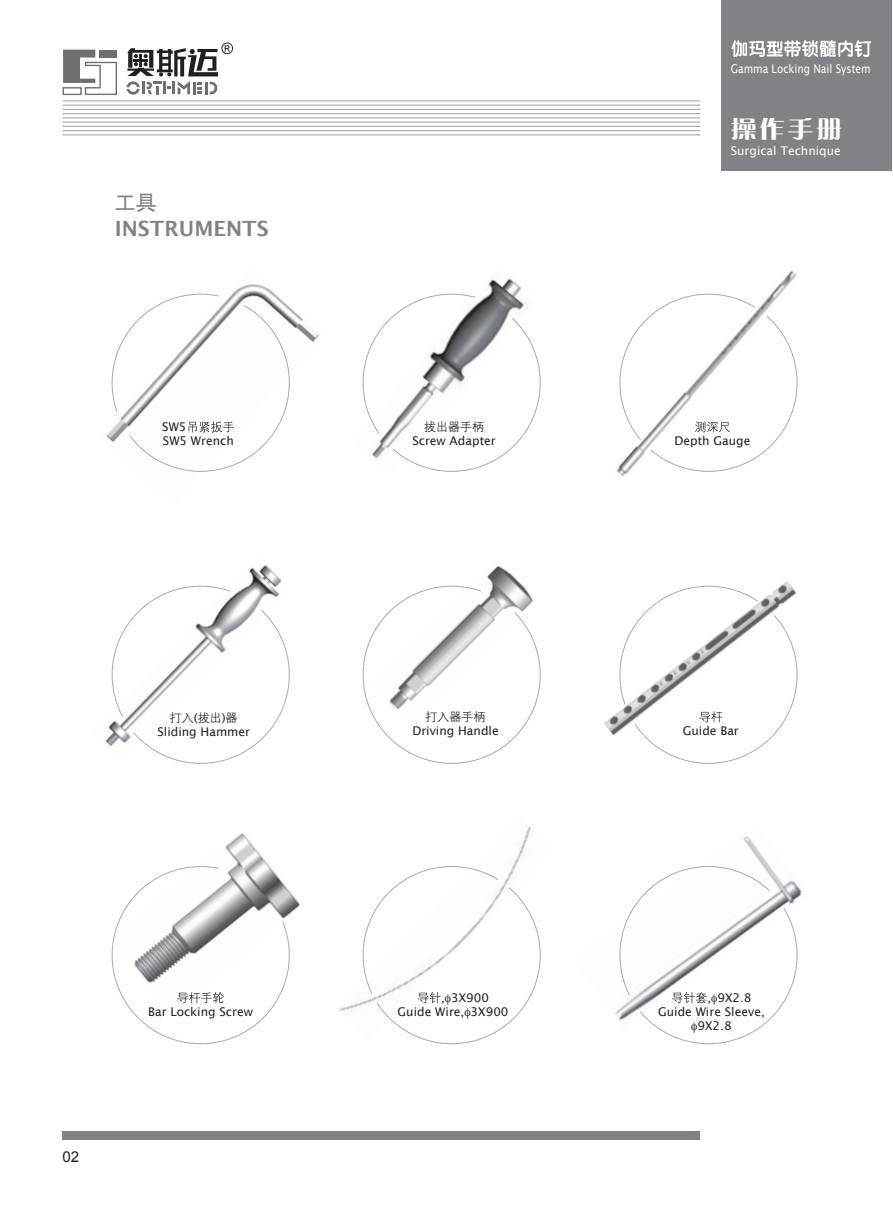
<style>
.page{position:relative;width:893px;height:1212px;background:#fff}
.page>*{position:absolute;margin:0;border:0;box-sizing:border-box;transform-origin:0 0}
.t1{font:23.25px "FZCQJW GB1 0";color:#fff;scale:1.11 1}
.t2{font:600 21px "Lucida Sans";color:#808285}
.t3{font:21px "FZHTJW GB1 0";color:#808285}
.t4{font:15px "Arial";color:#231f20}
.t5{font:12px/14.2px "Lucida Sans";color:#231f20}
.t6{font:12px "Lucida Sans";color:#fff;scale:.85 1}
.t7{font:12px "Lucida Sans";color:#fff}
.t8{font:12px "FZZDXJW GB1 0";color:#231f20}
.s1{font-family:"Lucida Sans"}
</style>
<div class="page">
<img style="left:615px;top:836px;width:187px;height:183px">
<img style="left:338px;top:826px;width:193px;height:185px">
<img style="left:225px;top:833px;width:75px;height:81px">
<img style="left:487px;top:565px;width:35px;height:20px">
<img style="left:105px;top:565px;width:177px;height:181px">
<img style="left:488px;top:277px;width:34px;height:16px">
<img style="left:106px;top:284px;width:213px;height:157px">
<div style="left:722px;top:0;width:170px;height:170px;background:#808285"></div>
<svg style="left:63px;top:50px;width:54px;height:46px"></svg>
<svg style="left:126px;top:43px;width:107px;height:52px"></svg>
<div style="left:63px;top:1131px;width:637px;height:9px;background:#808285"></div>
<hr style="left:63px;top:134px;width:637px;height:1px;background:#a7a9ac">
<hr style="left:63px;top:130px;width:637px;height:1px;background:#a7a9ac">
<hr style="left:63px;top:126px;width:637px;height:1px;background:#a7a9ac">
<hr style="left:63px;top:122px;width:637px;height:1px;background:#a7a9ac">
<hr style="left:63px;top:117px;width:637px;height:1px;background:#a7a9ac">
<hr style="left:63px;top:113px;width:637px;height:1px;background:#a7a9ac">
<hr style="left:63px;top:109px;width:637px;height:1px;background:#a7a9ac">
<hr style="left:63px;top:105px;width:637px;height:1px;background:#a7a9ac">
<hr style="left:63px;top:100px;width:637px;height:1px;background:#a7a9ac">
<svg style="left:111px;top:585px;width:179px;height:179px"></svg>
<svg style="left:362px;top:293px;width:179px;height:179px"></svg>
<svg style="left:362px;top:585px;width:179px;height:179px"></svg>
<svg style="left:111px;top:866px;width:179px;height:178px"></svg>
<svg style="left:111px;top:293px;width:179px;height:179px"></svg>
<img style="left:617px;top:270px;width:181px;height:206px">
<img style="left:604px;top:581px;width:194px;height:158px">
<svg style="left:731px;top:40px;width:140px;height:17px"></svg>
<svg style="left:362px;top:866px;width:179px;height:178px"></svg>
<svg style="left:619px;top:866px;width:179px;height:178px"></svg>
<h2 class="t3" style="left:115px;top:191px;width:43px">工具</h2>
<h2 class="t2" style="left:115px;top:216px;width:155px">INSTRUMENTS</h2>
<p class="t5" style="left:162px;top:420px;width:73px">SW5<br>SW5 Wrench</p>
<p class="t8" style="left:170px;top:711px;width:69px">打入<span class="s1">(</span>拔出<span class="s1">)</span>器</p>
<p class="t5" style="left:157px;top:725px;width:94px">Sliding Hammer</p>
<p class="t4" style="left:63px;top:1148px;width:18px">02</p>
<p class="t5" style="left:148px;top:1005px;width:106px">Bar Locking Screw</p>
<p class="t6" style="left:731px;top:62px;width:166px">Gamma Locking Nail System</p>
<h1 class="t1" style="left:731px;top:116px;width:102px">操作手册</h1>
<p class="t7" style="left:731px;top:144px;width:112px">Surgical Technique</p>
<p class="t8" style="left:424px;top:421px;width:61px">拔出器手柄</p>
<p class="t5" style="left:412px;top:434px;width:85px">Screw Adapter</p>
<p class="t5" style="left:675px;top:434px;width:77px">Depth Gauge</p>
<p class="t8" style="left:426px;top:710px;width:61px">打入器手柄</p>
<p class="t5" style="left:412px;top:724px;width:88px">Driving Handle</p>
<p class="t5" style="left:683px;top:724px;width:58px">Guide Bar</p>
<p class="t5" style="left:398px;top:990px;width:112px;text-indent:43px">, 3X900<br>Guide Wire, 3X900</p>
<p class="t5" style="left:707px;top:990px;width:46px">, 9X2.8</p>
<p class="t5" style="left:658px;top:1005px;width:108px">Guide Wire Sleeve,</p>
<p class="t5" style="left:697px;top:1019px;width:36px">9X2.8</p>
</div>
